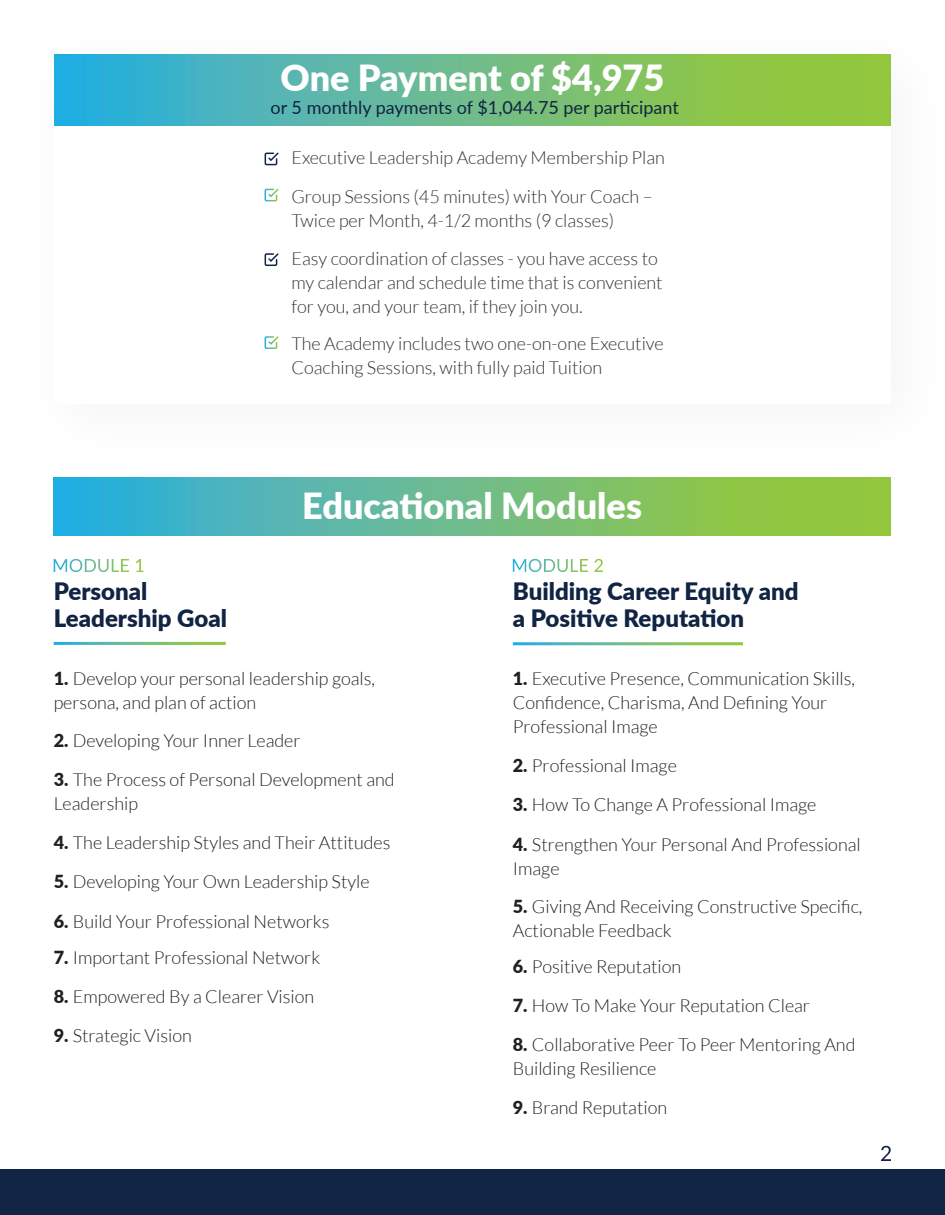
<style>
.page{position:relative;width:945px;height:1215px;background:#fff}
.page>*{position:absolute;margin:0;border:0;box-sizing:border-box;transform-origin:0 0}
.t1{font:900 36px "Lato";color:#fff}
.t2{font:900 24px/27px "Lato";color:#112443}
.t3{font:300 18px/24px "Lato";color:#231f20}
.t4{font:300 18px/24px "Lato";color:#313232}
.t5{font:18px "Lato";color:#112443}
.s1{font-weight:900}
</style>
<div class="page">
<div style="left:0;top:1169px;width:945px;height:46px;background:#112443"></div>
<svg style="left:54px;top:54px;width:837px;height:72px;background:#69bb88"></svg>
<svg style="left:264px;top:152px;width:15px;height:14px"></svg>
<svg style="left:264px;top:188px;width:15px;height:14px"></svg>
<svg style="left:264px;top:336px;width:15px;height:13px"></svg>
<svg style="left:264px;top:253px;width:15px;height:14px"></svg>
<svg style="left:54px;top:478px;width:837px;height:58px;background:#69bb88"></svg>
<svg style="left:529px;top:559px;width:74px;height:13px"></svg>
<svg style="left:881px;top:1146px;width:10px;height:15px"></svg>
<svg style="left:54px;top:559px;width:90px;height:13px"></svg>
<h1 class="t1" style="left:281px;top:51px;width:385px">One Payment of $4,975</h1>
<p class="t5" style="left:271px;top:95px;width:410px">or 5 monthly payments of $1,044.75 per participant</p>
<p class="t4" style="left:291px;top:138px;width:375px;line-height:38.7px">Executive Leadership Academy Membership Plan<br>Group Sessions (45 minutes) with Your Coach –</p>
<p class="t4" style="left:291px;top:208px;width:324px">Twice per Month, 4-1/2 months (9 classes)</p>
<p class="t4" style="left:291px;top:247px;width:373px">Easy coordination of classes - you have access to my calendar and schedule time that is convenient for you, and your team, if they join you.</p>
<p class="t4" style="left:291px;top:332px;width:374px">The Academy includes two one-on-one Executive<br>Coaching Sessions, with fully paid Tuition</p>
<h2 class="t2" style="left:54px;top:577px;width:175px">Personal<br>Leadership Goal</h2>
<h1 class="t1" style="left:302px;top:479px;width:341px">Educational Modules</h1>
<h2 class="t2" style="left:513px;top:577px;width:287px">Building Career Equity and a Positive Reputation</h2>
<p class="t3" style="left:54px;top:666px;width:323px"><span class="s1">1.</span> Develop your personal leadership goals, persona, and plan of action</p>
<p class="t3" style="left:54px;top:729px;width:248px"><span class="s1">2.</span> Developing Your Inner Leader</p>
<p class="t3" style="left:54px;top:768px;width:343px"><span class="s1">3.</span> The Process of Personal Development and<br>Leadership</p>
<p class="t3" style="left:54px;top:831px;width:338px"><span class="s1">4.</span> The Leadership Styles and Their Attitudes</p>
<p class="t3" style="left:54px;top:870px;width:317px"><span class="s1">5.</span> Developing Your Own Leadership Style</p>
<p class="t3" style="left:54px;top:909px;width:277px"><span class="s1">6.</span> Build Your Professional Networks</p>
<p class="t3" style="left:54px;top:945px;width:268px"><span class="s1">7.</span> Important Professional Network</p>
<p class="t3" style="left:54px;top:985px;width:262px"><span class="s1">8.</span> Empowered By a Clearer Vision</p>
<p class="t3" style="left:54px;top:1024px;width:140px"><span class="s1">9.</span> Strategic Vision</p>
<p class="t3" style="left:513px;top:666px;width:344px"><span class="s1">1.</span> Executive Presence, Communication Skills,<br>Confidence, Charisma, And Defining Your<br>Professional Image</p>
<p class="t3" style="left:513px;top:754px;width:166px"><span class="s1">2.</span> Professional Image</p>
<p class="t3" style="left:513px;top:793px;width:305px"><span class="s1">3.</span> How To Change A Professional Image</p>
<p class="t3" style="left:513px;top:832px;width:349px"><span class="s1">4.</span> Strengthen Your Personal And Professional<br>Image</p>
<p class="t3" style="left:513px;top:894px;width:351px"><span class="s1">5.</span> Giving And Receiving Constructive Specific,<br>Actionable Feedback</p>
<p class="t3" style="left:513px;top:954px;width:170px"><span class="s1">6.</span> Positive Reputation</p>
<p class="t3" style="left:513px;top:993px;width:299px"><span class="s1">7.</span> How To Make Your Reputation Clear</p>
<p class="t3" style="left:513px;top:1032px;width:344px"><span class="s1">8.</span> Collaborative Peer To Peer Mentoring And<br>Building Resilience</p>
<p class="t3" style="left:513px;top:1096px;width:156px"><span class="s1">9.</span> Brand Reputation</p>
</div>
